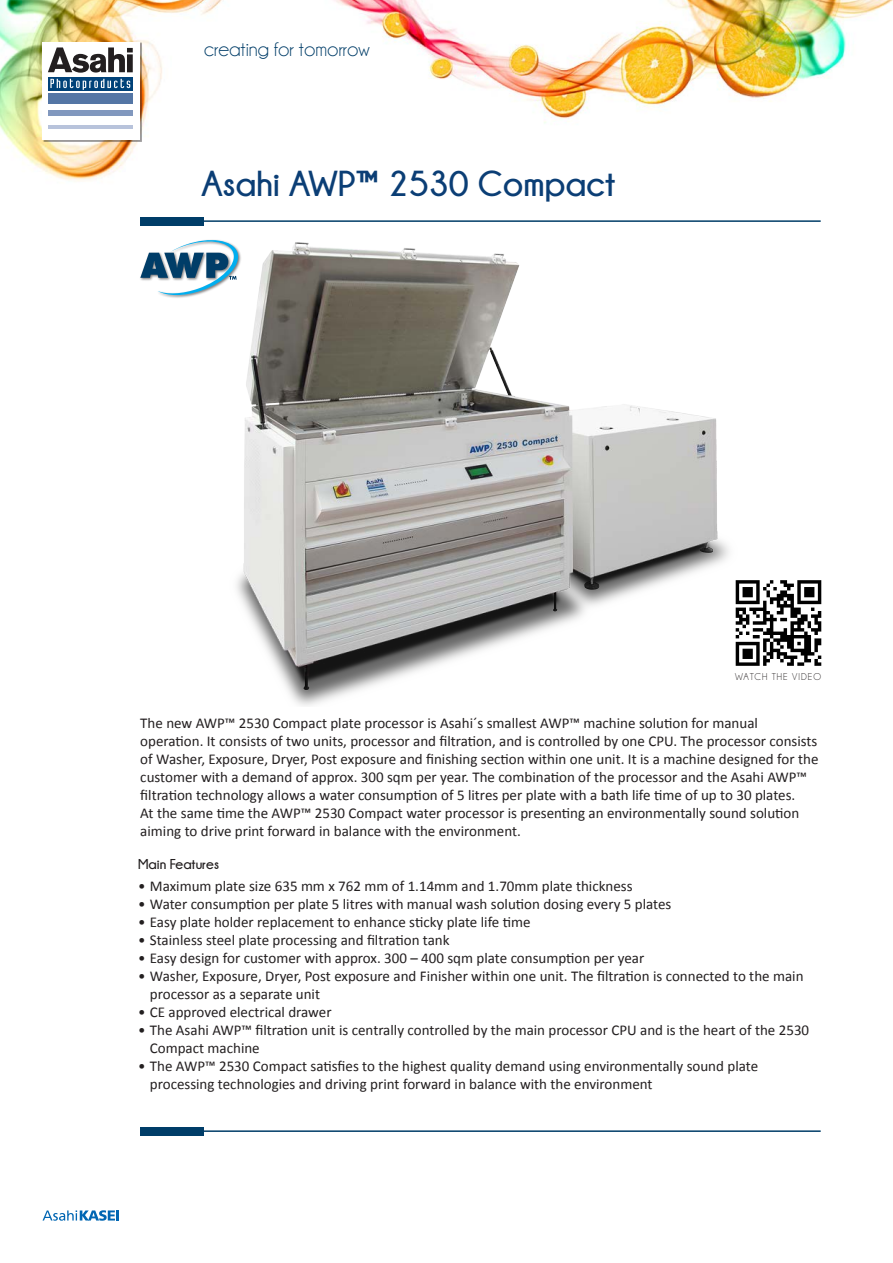
<style>
.page{position:relative;width:893px;height:1263px;background:#fff}
.page>*{position:absolute;margin:0;border:0;box-sizing:border-box;transform-origin:0 0}
.heading1{font:700 36px "Champagne&Limousines";color:#0b3e75}
.creating{font:21px "Champagne&Limousines";color:#003d68}
.base{font:15px/18px "Calibri";color:#231f20}
.heading3{font:700 14.25px "Champagne&Limousines";color:#231f20}
.watch_video{font:10.05px "Champagne&Limousines";letter-spacing:.1em;color:#231f20}
</style>
<div class="page">
<img style="left:0;top:0;width:222px;height:181px">
<div style="left:43px;top:42px;width:99px;height:100px;background:#231f20;opacity:.45"></div>
<div style="left:43px;top:42px;width:97px;height:98px;background:#fff"></div>
<svg style="left:48px;top:78px;width:85px;height:13px"></svg>
<svg style="left:48px;top:47px;width:85px;height:26px"></svg>
<div style="left:48px;top:93px;width:85px;height:10px;background:#5476a5"></div>
<div style="left:48px;top:110px;width:85px;height:6px;background:#8198be"></div>
<hr style="left:48px;top:125px;width:85px;height:3px;background:#b8c3db">
<svg style="left:50px;top:79px;width:80px;height:11px"></svg>
<hr style="left:202px;top:1130px;width:619px;height:2px;background:#003d68">
<div style="left:140px;top:1127px;width:64px;height:8px;background:#003d68"></div>
<svg style="left:43px;top:1210px;width:76px;height:11px"></svg>
<hr style="left:202px;top:220px;width:619px;height:2px;background:#003d68">
<div style="left:140px;top:217px;width:64px;height:8px;background:#003d68"></div>
<img style="left:334px;top:0;width:559px;height:123px">
<svg style="left:140px;top:252px;width:29px;height:45px"></svg>
<img style="left:169px;top:239px;width:560px;height:467px">
<img style="left:722px;top:576px;width:100px;height:94px">
<p class="creating" style="left:204px;top:38px;width:167px">creating for tomorrow</p>
<p class="heading1" style="left:202px;top:164px;width:415px">Asahi AWP™ 2530 Compact</p>
<p class="watch_video" style="left:735px;top:671px;width:87px">WATCH THE VIDEO</p>
<p class="base" style="left:140px;top:714px;width:680px">The new AWP™ 2530 Compact plate processor is Asahi´s smallest AWP™ machine solution for manual operation. It consists of two units, processor and filtration, and is controlled by one CPU. The processor consists of Washer, Exposure, Dryer, Post exposure and finishing section within one unit. It is a machine designed for the customer with a demand of approx. 300 sqm per year. The combination of the processor and the Asahi AWP™ filtration technology allows a water consumption of 5 litres per plate with a bath life time of up to 30 plates.<br>At the same time the AWP™ 2530 Compact water processor is presenting an environmentally sound solution aiming to drive print forward in balance with the environment.</p>
<p class="heading3" style="left:138px;top:856px;width:82px">Main Features</p>
<p class="base" style="left:138px;top:876px;width:496px">• Maximum plate size 635 mm x 762 mm of 1.14mm and 1.70mm plate thickness</p>
<p class="base" style="left:138px;top:894px;width:535px">• Water consumption per plate 5 litres with manual wash solution dosing every 5 plates</p>
<p class="base" style="left:138px;top:912px;width:394px">• Easy plate holder replacement to enhance sticky plate life time</p>
<p class="base" style="left:138px;top:930px;width:313px">• Stainless steel plate processing and filtration tank</p>
<p class="base" style="left:138px;top:948px;width:507px">• Easy design for customer with approx. 300 – 400 sqm plate consumption per year</p>
<p class="base" style="left:150px;top:966px;width:655px;text-indent:-12px">• Washer, Exposure, Dryer, Post exposure and Finisher within one unit. The filtration is connected to the main processor as a separate unit</p>
<p class="base" style="left:138px;top:1002px;width:195px">• CE approved electrical drawer</p>
<p class="base" style="left:150px;top:1020px;width:661px;text-indent:-12px">• The Asahi AWP™ filtration unit is centrally controlled by the main processor CPU and is the heart of the 2530<br>Compact machine</p>
<p class="base" style="left:150px;top:1056px;width:610px;text-indent:-12px">• The AWP™ 2530 Compact satisfies to the highest quality demand using environmentally sound plate processing technologies and driving print forward in balance with the environment</p>
</div>
